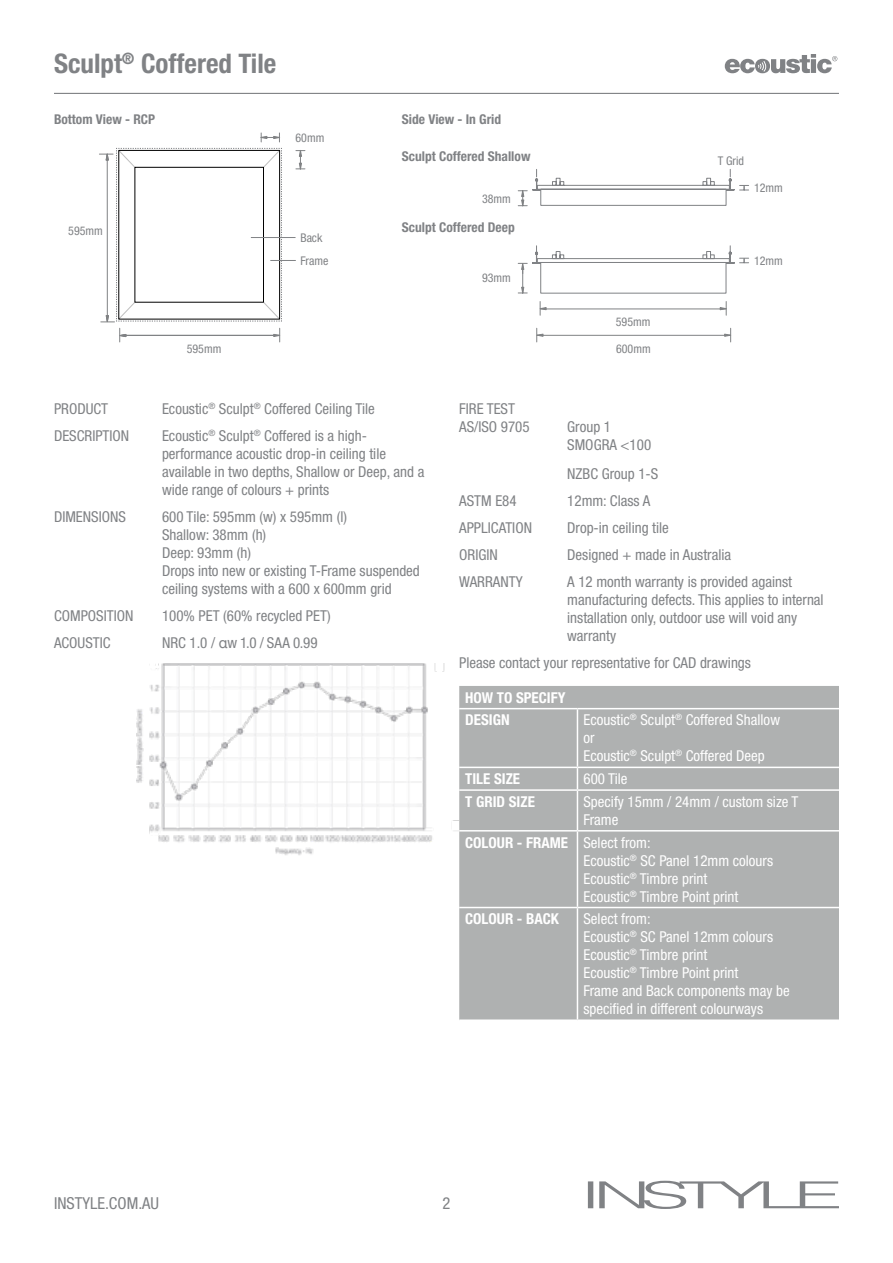
<style>
.page{position:relative;width:893px;height:1263px;background:#fff}
.page>*{position:absolute;margin:0;border:0;box-sizing:border-box;transform-origin:0 0}
.t1{font:700 condensed 27px "Helvetica Neue LT Std";color:#808285}
.t2{font:condensed 16.5px "Helvetica Neue LT Std";color:#808285}
.t3{font:condensed 15px/18px "Helvetica Neue LT Std";color:#808285}
.t4{font:condensed 15px/18px "Helvetica Neue LT Std";color:#fff}
.t5{font:700 condensed 15px/22.6px "Helvetica Neue LT Std";color:#fff}
.t6{font:700 condensed 13.5px "Helvetica Neue LT Std";color:#808285}
.t7{font:condensed 12px "Helvetica Neue LT Std";color:#808285}
.s1{font-family:"Helvetica Neue";font-stretch:normal}
.s2{font-weight:700}
</style>
<div class="page">
<svg style="left:588px;top:1181px;width:251px;height:28px"></svg>
<hr style="left:54px;top:93px;width:785px;height:1px;background:#808285">
<div style="left:459px;top:686px;width:380px;height:333px;background:#afb1b1"></div>
<hr style="left:459px;top:708px;width:118px;height:1px;background:#fff">
<hr style="left:577px;top:708px;width:262px;height:1px;background:#fff">
<hr style="left:577px;top:709px;width:1px;height:58px;background:#fff">
<hr style="left:459px;top:767px;width:118px;height:1px;background:#fff">
<hr style="left:577px;top:767px;width:262px;height:1px;background:#fff">
<svg style="left:577px;top:768px;width:1px;height:21px"></svg>
<hr style="left:459px;top:789px;width:118px;height:2px;background:#fff">
<hr style="left:577px;top:789px;width:262px;height:2px;background:#fff">
<hr style="left:577px;top:791px;width:1px;height:39px;background:#fff">
<hr style="left:459px;top:830px;width:118px;height:1px;background:#fff">
<hr style="left:577px;top:830px;width:262px;height:1px;background:#fff">
<hr style="left:577px;top:831px;width:1px;height:76px;background:#fff">
<hr style="left:459px;top:907px;width:118px;height:1px;background:#fff">
<hr style="left:577px;top:907px;width:262px;height:1px;background:#fff">
<hr style="left:577px;top:908px;width:1px;height:111px;background:#fff">
<hr style="left:537px;top:335px;width:194px;height:1px;background:#808284">
<svg style="left:725px;top:54px;width:112px;height:19px"></svg>
<svg style="left:533px;top:246px;width:201px;height:47px"></svg>
<hr style="left:540px;top:309px;width:186px;height:1px;background:#808284">
<svg style="left:260px;top:133px;width:20px;height:9px"></svg>
<svg style="left:99px;top:148px;width:206px;height:194px"></svg>
<svg style="left:518px;top:169px;width:216px;height:38px"></svg>
<svg style="left:518px;top:262px;width:9px;height:32px"></svg>
<svg style="left:740px;top:258px;width:9px;height:5px"></svg>
<svg style="left:740px;top:185px;width:9px;height:6px"></svg>
<svg style="left:539px;top:301px;width:7px;height:14px"></svg>
<svg style="left:720px;top:301px;width:7px;height:14px"></svg>
<svg style="left:536px;top:328px;width:7px;height:14px"></svg>
<svg style="left:724px;top:328px;width:8px;height:14px"></svg>
<img style="left:137px;top:663px;width:321px;height:192px">
<h1 class="t1" style="left:54px;top:47px;width:224px">Sculpt<sup>®</sup> Coffered Tile</h1>
<p class="t6" style="left:54px;top:111px;width:103px">Bottom View - RCP</p>
<p class="t7" style="left:296px;top:131px;width:30px">60mm</p>
<p class="t7" style="left:68px;top:224px;width:36px">595mm</p>
<p class="t7" style="left:300px;top:231px;width:23px">Back</p>
<p class="t7" style="left:300px;top:254px;width:29px">Frame</p>
<p class="t6" style="left:402px;top:111px;width:101px">Side View - In Grid</p>
<p class="t6" style="left:402px;top:148px;width:130px">Sculpt Coffered Shallow</p>
<p class="t7" style="left:482px;top:191px;width:30px">38mm</p>
<p class="t6" style="left:402px;top:219px;width:114px">Sculpt Coffered Deep</p>
<p class="t7" style="left:482px;top:271px;width:30px">93mm</p>
<p class="t7" style="left:616px;top:314px;width:36px">595mm</p>
<p class="t7" style="left:187px;top:342px;width:36px">595mm</p>
<p class="t7" style="left:616px;top:342px;width:36px">600mm</p>
<p class="t7" style="left:718px;top:154px;width:28px">T Grid</p>
<p class="t7" style="left:754px;top:181px;width:30px">12mm</p>
<p class="t7" style="left:754px;top:254px;width:30px">12mm</p>
<p class="t3" style="left:54px;top:400px;width:56px">PRODUCT</p>
<p class="t3" style="left:162px;top:400px;width:214px">Ecoustic<sup>®</sup> Sculpt<sup>®</sup> Coffered Ceiling Tile</p>
<p class="t3" style="left:54px;top:427px;width:77px">DESCRIPTION</p>
<p class="t3" style="left:162px;top:427px;width:264px">Ecoustic<sup>®</sup> Sculpt<sup>®</sup> Coffered is a high&shy;performance acoustic drop-in ceiling tile available in two depths, Shallow or Deep, and a wide range of colours + prints</p>
<p class="t3" style="left:54px;top:508px;width:73px">DIMENSIONS</p>
<p class="t3" style="left:162px;top:508px;width:259px">600 Tile: 595mm (w) x 595mm (l)<br>Shallow: 38mm (h)<br>Deep: 93mm (h)<br>Drops into new or existing T-Frame suspended ceiling systems with a 600 x 600mm grid</p>
<p class="t3" style="left:54px;top:607px;width:81px">COMPOSITION</p>
<p class="t3" style="left:162px;top:607px;width:170px">100% PET (60% recycled PET)</p>
<p class="t3" style="left:54px;top:634px;width:58px">ACOUSTIC</p>
<p class="t3" style="left:162px;top:634px;width:157px">NRC 1.0 / <span class="s1">α</span>w 1.0 / SAA 0.99</p>
<p class="t3" style="left:459px;top:400px;width:72px">FIRE TEST<br>AS/ISO 9705</p>
<p class="t3" style="left:567px;top:418px;width:85px">Group 1<br>SMOGRA &lt;100</p>
<p class="t3" style="left:567px;top:464px;width:93px">NZBC Group 1-S</p>
<p class="t3" style="left:459px;top:491px;width:59px">ASTM E84</p>
<p class="t3" style="left:567px;top:491px;width:84px">12mm: Class A</p>
<p class="t3" style="left:459px;top:518px;width:74px">APPLICATION</p>
<p class="t3" style="left:567px;top:518px;width:103px">Drop-in ceiling tile</p>
<p class="t3" style="left:459px;top:545px;width:40px">ORIGIN</p>
<p class="t3" style="left:567px;top:545px;width:165px">Designed + made in Australia</p>
<p class="t3" style="left:459px;top:572px;width:65px">WARRANTY</p>
<p class="t3" style="left:567px;top:572px;width:258px">A 12 month warranty is provided against manufacturing defects. This applies to internal installation only, outdoor use will void any warranty</p>
<p class="t3" style="left:459px;top:653px;width:293px">Please contact your representative for CAD drawings</p>
<p class="t5" style="left:465px;top:686px;width:102px">HOW TO SPECIFY<br>DESIGN</p>
<p class="t4" style="left:583px;top:711px;width:198px">Ecoustic<sup>®</sup> Sculpt<sup>®</sup> Coffered Shallow or<br>Ecoustic<sup>®</sup> Sculpt<sup>®</sup> Coffered Deep</p>
<p class="t5" style="left:465px;top:767px;width:56px">TILE SIZE</p>
<p class="t4" style="left:583px;top:770px;width:46px">600 Tile</p>
<p class="t5" style="left:465px;top:790px;width:71px">T GRID SIZE</p>
<p class="t4" style="left:583px;top:792px;width:217px">Specify 15mm / 24mm / custom size T<br>Frame</p>
<p class="t4" style="left:583px;top:833px;width:191px;text-indent:-118px"><span class="s2">COLOUR - FRAME</span> Select from:<br>Ecoustic<sup>®</sup> SC Panel 12mm colours<br>Ecoustic<sup>®</sup> Timbre print<br>Ecoustic<sup>®</sup> Timbre Point print</p>
<p class="t5" style="left:465px;top:907px;width:95px">COLOUR - BACK</p>
<p class="t4" style="left:583px;top:910px;width:208px">Select from:<br>Ecoustic<sup>®</sup> SC Panel 12mm colours<br>Ecoustic<sup>®</sup> Timbre print<br>Ecoustic<sup>®</sup> Timbre Point print<br>Frame and Back components may be specified in different colourways</p>
<p class="t2" style="left:54px;top:1193px;width:107px">INSTYLE.COM.AU</p>
<p class="t2" style="left:442px;top:1193px;width:9px">2</p>
</div>
